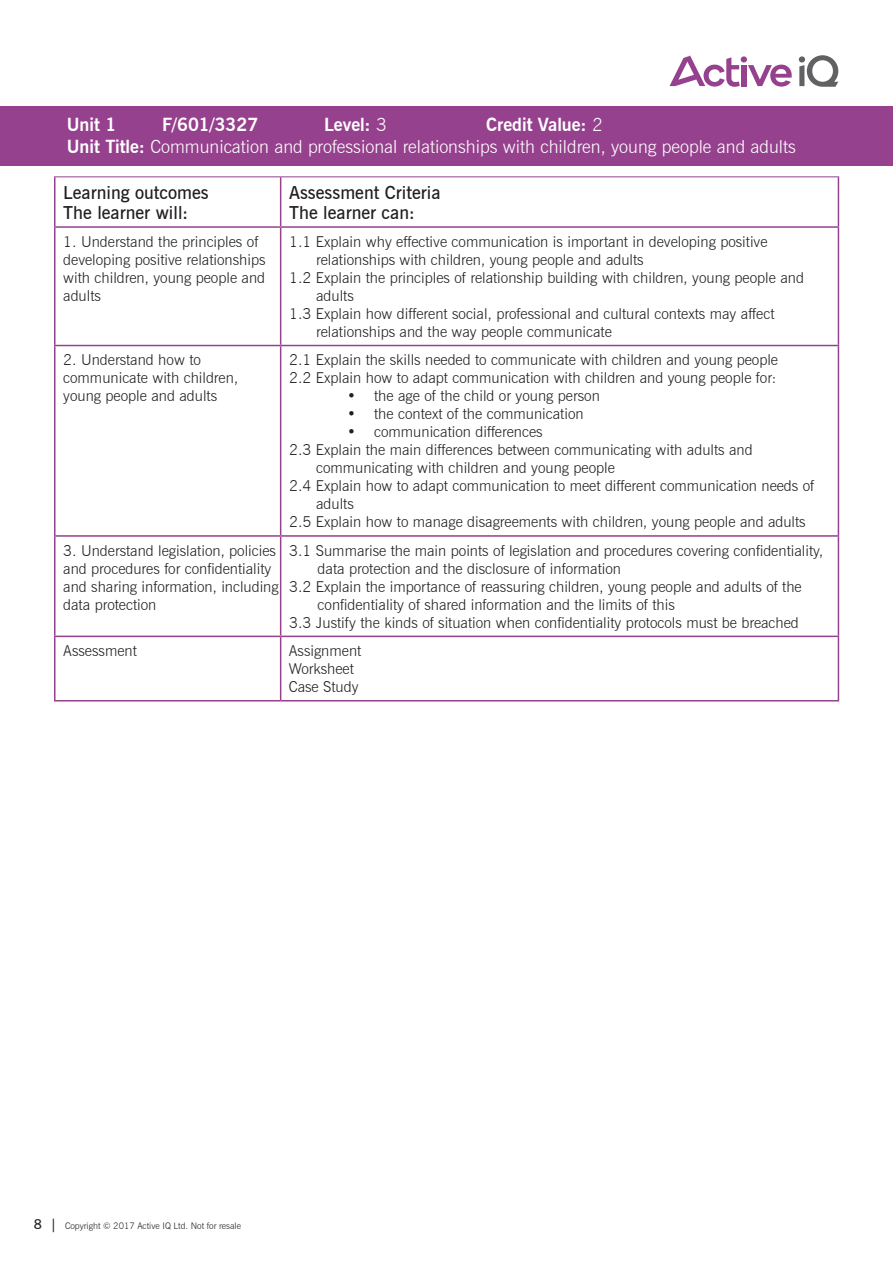
<style>
.page{position:relative;width:893px;height:1263px;background:#fff}
.page>*{position:absolute;margin:0;border:0;box-sizing:border-box;transform-origin:0 0}
.t1{font:300 18px "News Gothic BT";color:#fff}
.Sub_heads{font:600 18px "News Gothic BT";color:#231f20}
.t2{font:700 18px "News Gothic BT";color:#fff}
.Table_body{font:300 15px/18px "News Gothic BT";color:#231f20}
.t3{font:300 9px "News Gothic BT";color:#231f20}
.s1{font-weight:300}
.s2{font-weight:700}
.s3{font-weight:600;font-size:13.5px}
</style>
<div class="page">
<div style="left:0;top:106px;width:893px;height:60px;background:#96418e"></div>
<div style="left:741px;top:65px;width:5px;height:21px;background:#96418e"></div>
<svg style="left:748px;top:65px;width:44px;height:22px"></svg>
<div style="left:741px;top:56px;width:6px;height:7px;background:#96418e;border-radius:50%"></div>
<svg style="left:799px;top:55px;width:39px;height:32px"></svg>
<svg style="left:669px;top:56px;width:71px;height:31px"></svg>
<hr style="left:54px;top:177px;width:2px;height:49px;background:#96418e">
<hr style="left:54px;top:176px;width:227px;height:1px;background:#96418e">
<hr style="left:281px;top:176px;width:558px;height:1px;background:#96418e">
<hr style="left:280px;top:177px;width:1px;height:49px;background:#96418e">
<hr style="left:838px;top:177px;width:1px;height:49px;background:#96418e">
<hr style="left:54px;top:228px;width:2px;height:117px;background:#96418e">
<hr style="left:54px;top:226px;width:227px;height:2px;background:#96418e">
<hr style="left:280px;top:228px;width:1px;height:117px;background:#96418e">
<hr style="left:281px;top:226px;width:558px;height:2px;background:#96418e">
<hr style="left:838px;top:228px;width:1px;height:117px;background:#96418e">
<hr style="left:54px;top:346px;width:2px;height:189px;background:#96418e">
<hr style="left:54px;top:345px;width:227px;height:1px;background:#96418e">
<hr style="left:280px;top:346px;width:1px;height:189px;background:#96418e">
<hr style="left:281px;top:345px;width:558px;height:1px;background:#96418e">
<hr style="left:838px;top:346px;width:1px;height:189px;background:#96418e">
<hr style="left:54px;top:537px;width:2px;height:99px;background:#96418e">
<hr style="left:54px;top:535px;width:227px;height:2px;background:#96418e">
<hr style="left:280px;top:537px;width:1px;height:99px;background:#96418e">
<hr style="left:281px;top:535px;width:558px;height:2px;background:#96418e">
<hr style="left:838px;top:537px;width:1px;height:99px;background:#96418e">
<hr style="left:54px;top:637px;width:2px;height:63px;background:#96418e">
<hr style="left:54px;top:636px;width:227px;height:1px;background:#96418e">
<hr style="left:54px;top:700px;width:227px;height:1px;background:#96418e">
<hr style="left:280px;top:637px;width:1px;height:63px;background:#96418e">
<hr style="left:281px;top:636px;width:558px;height:1px;background:#96418e">
<hr style="left:838px;top:637px;width:1px;height:63px;background:#96418e">
<hr style="left:281px;top:700px;width:558px;height:1px;background:#96418e">
<p class="t2" style="left:67px;top:114px;width:51px">Unit 1</p>
<p class="t2" style="left:162px;top:114px;width:98px">F/601/3327</p>
<p class="t2" style="left:324px;top:114px;width:64px">Level: <span class="s1">3</span></p>
<p class="t2" style="left:486px;top:114px;width:118px">Credit Value: <span class="s1">2</span></p>
<p class="t1" style="left:67px;top:135px;width:730px"><span class="s2">Unit Title:</span> Communication and professional relationships with children, young people and adults</p>
<p class="Sub_heads" style="left:63px;top:182px;width:147px">Learning outcomes</p>
<p class="Sub_heads" style="left:63px;top:201px;width:126px">The learner will:</p>
<p class="Sub_heads" style="left:289px;top:182px;width:153px">Assessment Criteria</p>
<p class="Sub_heads" style="left:289px;top:201px;width:127px">The learner can:</p>
<p class="Table_body" style="left:63px;top:232px;width:204px">1. Understand the principles of developing positive relationships with children, young people and adults</p>
<p class="Table_body" style="left:289px;top:232px;width:480px">1.1 Explain why effective communication is important in developing positive</p>
<p class="Table_body" style="left:316px;top:250px;width:329px">relationships with children, young people and adults</p>
<p class="Table_body" style="left:289px;top:268px;width:516px">1.2 Explain the principles of relationship building with children, young people and</p>
<p class="Table_body" style="left:316px;top:286px;width:39px">adults</p>
<p class="Table_body" style="left:289px;top:304px;width:487px">1.3 Explain how different social, professional and cultural contexts may affect</p>
<p class="Table_body" style="left:316px;top:322px;width:297px">relationships and the way people communicate</p>
<p class="Table_body" style="left:63px;top:351px;width:176px">2. Understand how to communicate with children, young people and adults</p>
<p class="Table_body" style="left:289px;top:351px;width:490px">2.1 Explain the skills needed to communicate with children and young people</p>
<p class="Table_body" style="left:289px;top:369px;width:489px">2.2 Explain how to adapt communication with children and young people for:</p>
<p class="Table_body" style="left:347px;top:387px;width:254px">• the age of the child or young person</p>
<p class="Table_body" style="left:347px;top:405px;width:238px">• the context of the communication</p>
<p class="Table_body" style="left:347px;top:423px;width:197px">• communication differences</p>
<p class="Table_body" style="left:289px;top:441px;width:465px">2.3 Explain the main differences between communicating with adults and</p>
<p class="Table_body" style="left:316px;top:459px;width:300px">communicating with children and young people</p>
<p class="Table_body" style="left:289px;top:477px;width:527px">2.4 Explain how to adapt communication to meet different communication needs of</p>
<p class="Table_body" style="left:316px;top:495px;width:39px">adults</p>
<p class="Table_body" style="left:289px;top:513px;width:518px">2.5 Explain how to manage disagreements with children, young people and adults</p>
<p class="Table_body" style="left:63px;top:541px;width:217px">3. Understand legislation, policies and procedures for confidentiality and sharing information, including data protection</p>
<p class="Table_body" style="left:289px;top:541px;width:535px">3.1 Summarise the main points of legislation and procedures covering confidentiality,</p>
<p class="Table_body" style="left:318px;top:559px;width:305px">data protection and the disclosure of information</p>
<p class="Table_body" style="left:289px;top:577px;width:514px">3.2 Explain the importance of reassuring children, young people and adults of the</p>
<p class="Table_body" style="left:318px;top:595px;width:359px">confidentiality of shared information and the limits of this</p>
<p class="Table_body" style="left:289px;top:613px;width:511px">3.3 Justify the kinds of situation when confidentiality protocols must be breached</p>
<p class="Table_body" style="left:63px;top:642px;width:75px">Assessment</p>
<p class="Table_body" style="left:289px;top:642px;width:74px">Assignment</p>
<p class="Table_body" style="left:289px;top:660px;width:67px">Worksheet</p>
<p class="Table_body" style="left:289px;top:678px;width:71px">Case Study</p>
<p class="t3" style="left:34px;top:1220px;width:209px"><span class="s3">8 |</span> Copyright © 2017 Active IQ Ltd. Not for resale</p>
</div>
